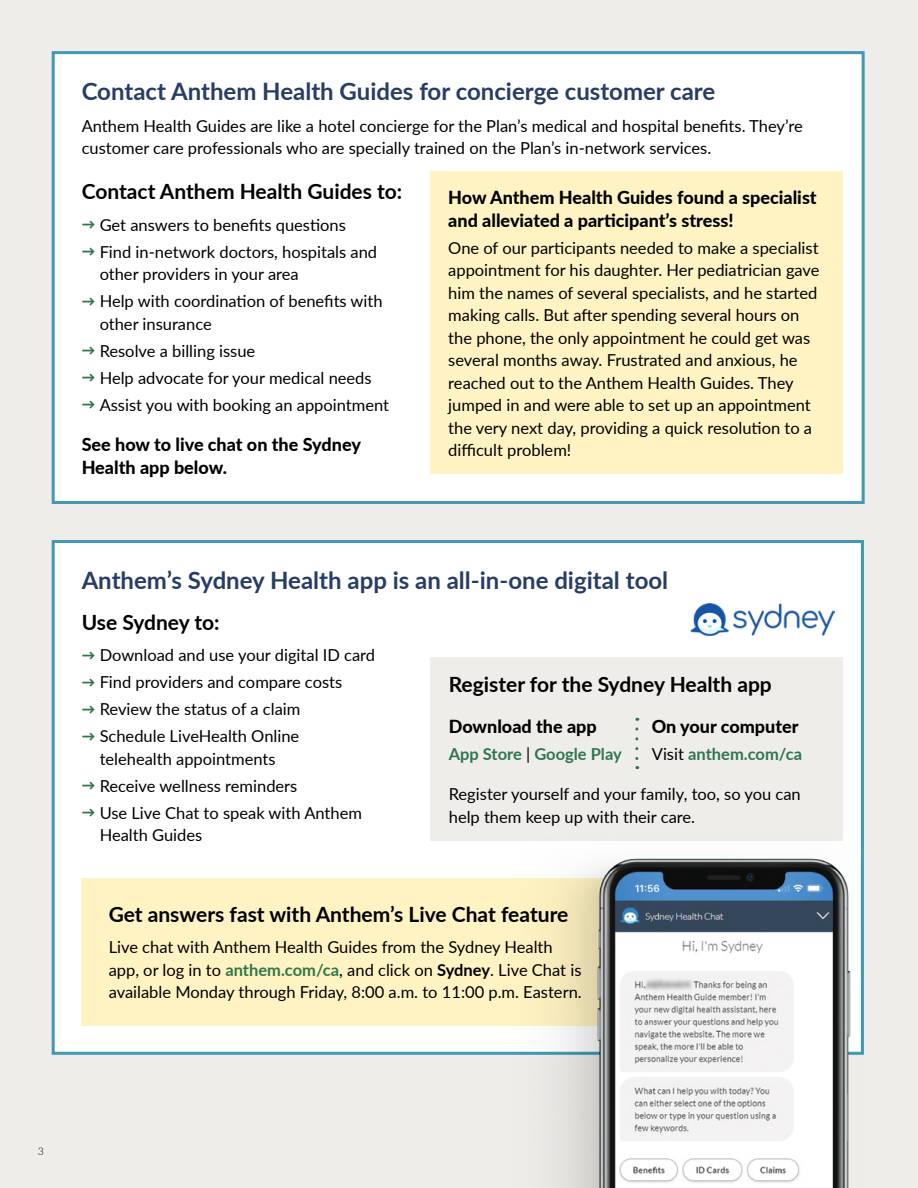
<style>
.page{position:relative;width:918px;height:1188px;background:#efedea}
.page>*{position:absolute;margin:0;border:0;box-sizing:border-box;transform-origin:0 0}
.t1{font:700 24px "Lato";color:#273d66}
.t2{font:700 21px "Lato";color:#000}
.t3{font:800 18px/22.5px "Lato";color:#000}
.t4{font:16.5px/22.5px "Lato";color:#000}
.t5{font:700 16.5px "Lato";color:#2e774b}
.t6{font:300 10.5px "Lato";color:#000}
.s1{font-weight:900;font-size:13.5px;color:#2e774b}
.s2{font-weight:400;color:#000}
.s3{font-weight:700;color:#2e774b}
.s4{font-weight:700}
</style>
<div class="page">
<div style="left:53px;top:542px;width:809px;height:511px;background:#fff"></div>
<div style="left:53px;top:53px;width:810px;height:449px;background:#fff"></div>
<div style="left:52px;top:51px;width:813px;height:453px;border:3px solid #4298b5"></div>
<div style="left:431px;top:657px;width:412px;height:184px;background:#efedea"></div>
<div style="left:82px;top:878px;width:746px;height:147px;background:#fff3c3"></div>
<img style="left:430px;top:797px;width:434px;height:391px">
<div style="left:430px;top:172px;width:412px;height:302px;background:#fff3c3"></div>
<img style="left:691px;top:604px;width:144px;height:32px">
<svg style="left:635px;top:729px;width:3px;height:40px"></svg>
<h1 class="t1" style="left:82px;top:74px;width:635px">Contact Anthem Health Guides for concierge customer care</h1>
<p class="t4" style="left:82px;top:114px;width:723px">Anthem Health Guides are like a hotel concierge for the Plan’s medical and hospital benefits. They’re customer care professionals who are specially trained on the Plan’s in-network services.</p>
<p class="t2" style="left:82px;top:176px;width:322px">Contact Anthem Health Guides to:</p>
<p class="t4" style="left:82px;top:213px;width:266px"><span class="s1">→</span> Get answers to benefits questions</p>
<p class="t4" style="left:100px;top:240px;width:279px;text-indent:-18px"><span class="s1">→</span> Find in-network doctors, hospitals and other providers in your area</p>
<p class="t4" style="left:100px;top:290px;width:285px;text-indent:-18px"><span class="s1">→</span> Help with coordination of benefits with other insurance</p>
<p class="t4" style="left:82px;top:339px;width:175px"><span class="s1">→</span> Resolve a billing issue</p>
<p class="t4" style="left:82px;top:366px;width:292px"><span class="s1">→</span> Help advocate for your medical needs</p>
<p class="t4" style="left:82px;top:393px;width:309px"><span class="s1">→</span> Assist you with booking an appointment</p>
<p class="t3" style="left:82px;top:433px;width:281px">See how to live chat on the Sydney<br>Health app below.</p>
<p class="t3" style="left:448px;top:185px;width:370px">How Anthem Health Guides found a specialist and alleviated a participant’s stress!</p>
<p class="t4" style="left:448px;top:236px;width:373px">One of our participants needed to make a specialist appointment for his daughter. Her pediatrician gave him the names of several specialists, and he started making calls. But after spending several hours on the phone, the only appointment he could get was several months away. Frustrated and anxious, he reached out to the Anthem Health Guides. They jumped in and were able to set up an appointment the very next day, providing a quick resolution to a difficult problem!</p>
<h1 class="t1" style="left:82px;top:563px;width:588px">Anthem’s Sydney Health app is an all-in-one digital tool</h1>
<p class="t2" style="left:82px;top:607px;width:139px">Use Sydney to:</p>
<p class="t4" style="left:82px;top:643px;width:295px"><span class="s1">→</span> Download and use your digital ID card</p>
<p class="t4" style="left:82px;top:670px;width:262px"><span class="s1">→</span> Find providers and compare costs</p>
<p class="t4" style="left:82px;top:697px;width:220px"><span class="s1">→</span> Review the status of a claim</p>
<p class="t4" style="left:82px;top:724px;width:219px;text-align:center"><span class="s1">→</span> Schedule LiveHealth Online telehealth appointments</p>
<p class="t4" style="left:82px;top:774px;width:217px"><span class="s1">→</span> Receive wellness reminders</p>
<p class="t4" style="left:100px;top:801px;width:264px;text-indent:-18px"><span class="s1">→</span> Use Live Chat to speak with Anthem<br>Health Guides</p>
<p class="t2" style="left:449px;top:669px;width:325px">Register for the Sydney Health app</p>
<p class="t3" style="left:449px;top:714px;width:149px">Download the app</p>
<p class="t5" style="left:449px;top:742px;width:175px">App Store <span class="s2">|</span> Google Play</p>
<p class="t3" style="left:652px;top:714px;width:148px">On your computer</p>
<p class="t5" style="left:652px;top:742px;width:152px"><span class="s2">Visit</span> anthem.com/ca</p>
<p class="t4" style="left:449px;top:782px;width:354px">Register yourself and your family, too, so you can help them keep up with their care.</p>
<p class="t2" style="left:109px;top:899px;width:461px">Get answers fast with Anthem’s Live Chat feature</p>
<p class="t4" style="left:109px;top:935px;width:475px">Live chat with Anthem Health Guides from the Sydney Health app, or log in to <span class="s3">anthem.com/ca</span>, and click on <span class="s4">Sydney</span>. Live Chat is available Monday through Friday, 8:00 a.m. to 11:00 p.m. Eastern.</p>
<p class="t6" style="left:38px;top:1144px;width:8px">3</p>
</div>
